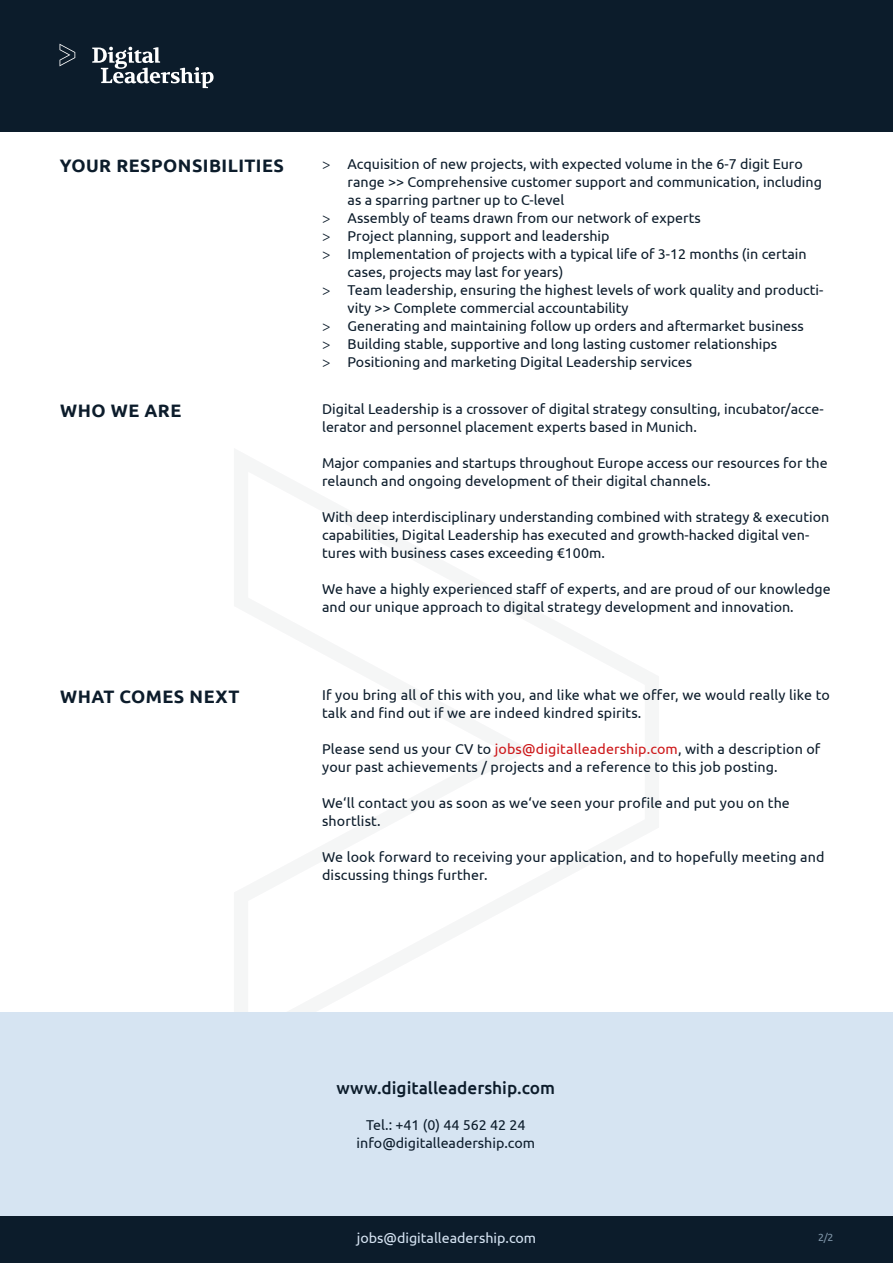
<style>
.page{position:relative;width:893px;height:1263px;background:#fff}
.page>*{position:absolute;margin:0;border:0;box-sizing:border-box;transform-origin:0 0}
.t1{font:700 18px "Ubuntu";letter-spacing:.025em;color:#0c1c2b}
.t2{font:500 17.25px "Ubuntu";color:#0c1c2b}
.t3{font:14.25px/18px "Ubuntu";color:#0c1c2b}
.t4{font:14.25px "Ubuntu";color:#d6e4f3}
.t5{font:10.5px "Ubuntu";color:#8096a9}
.s1{font-family:"Myriad Pro"}
.s2{color:#cd1719}
</style>
<div class="page">
<div style="left:0;top:1012px;width:893px;height:204px;background:#d6e4f2"></div>
<div style="left:0;top:1216px;width:893px;height:47px;background:#0c1c2b"></div>
<div style="left:0;top:0;width:893px;height:132px;background:#0c1c2b"></div>
<svg style="left:60px;top:44px;width:15px;height:22px"></svg>
<svg style="left:92px;top:47px;width:122px;height:41px"></svg>
<p class="t1" style="left:60px;top:155px;width:226px">YOUR RESPONSIBILITIES</p>
<p class="t3" style="left:322px;top:155px;width:482px"><span class="s1">&gt;</span> Acquisition of new projects, with expected volume in the 6-7 digit Euro</p>
<p class="t3" style="left:348px;top:173px;width:476px">range &gt;&gt; Comprehensive customer support and communication, including</p>
<p class="t3" style="left:348px;top:191px;width:218px">as a sparring partner up to C-level</p>
<p class="t3" style="left:322px;top:209px;width:380px"><span class="s1">&gt;</span> Assembly of teams drawn from our network of experts</p>
<p class="t3" style="left:322px;top:227px;width:289px"><span class="s1">&gt;</span> Project planning, support and leadership</p>
<p class="t3" style="left:322px;top:245px;width:486px"><span class="s1">&gt;</span> Implementation of projects with a typical life of 3-12 months (in certain</p>
<p class="t3" style="left:348px;top:263px;width:217px">cases, projects may last for years)</p>
<p class="t3" style="left:322px;top:281px;width:503px"><span class="s1">&gt;</span> Team leadership, ensuring the highest levels of work quality and producti-</p>
<p class="t3" style="left:348px;top:299px;width:283px">vity &gt;&gt; Complete commercial accountability</p>
<p class="t3" style="left:322px;top:317px;width:483px"><span class="s1">&gt;</span> Generating and maintaining follow up orders and aftermarket business</p>
<p class="t3" style="left:322px;top:335px;width:457px"><span class="s1">&gt;</span> Building stable, supportive and long lasting customer relationships</p>
<p class="t3" style="left:322px;top:353px;width:372px"><span class="s1">&gt;</span> Positioning and marketing Digital Leadership services</p>
<p class="t1" style="left:60px;top:399px;width:123px">WHO WE ARE</p>
<p class="t3" style="left:322px;top:399px;width:503px">Digital Leadership is a crossover of digital strategy consulting, incubator/acce&shy;lerator and personnel placement experts based in Munich.</p>
<p class="t3" style="left:322px;top:453px;width:507px">Major companies and startups throughout Europe access our resources for the relaunch and ongoing development of their digital channels.</p>
<p class="t3" style="left:322px;top:507px;width:509px">With deep interdisciplinary understanding combined with strategy &amp; execution capabilities, Digital Leadership has executed and growth-hacked digital ven&shy;tures with business cases exceeding €100m.</p>
<p class="t3" style="left:322px;top:579px;width:510px">We have a highly experienced staff of experts, and are proud of our knowledge and our unique approach to digital strategy development and innovation.</p>
<p class="t1" style="left:60px;top:685px;width:181px">WHAT COMES NEXT</p>
<p class="t3" style="left:322px;top:685px;width:509px">If you bring all of this with you, and like what we offer, we would really like to talk and find out if we are indeed kindred spirits.</p>
<p class="t3" style="left:322px;top:739px;width:500px">Please send us your CV to <span class="s2">jobs@digitalleadership.com</span>, with a description of your past achievements / projects and a reference to this job posting.</p>
<p class="t3" style="left:322px;top:793px;width:469px">We‘ll contact you as soon as we‘ve seen your profile and put you on the shortlist.</p>
<p class="t3" style="left:322px;top:847px;width:504px">We look forward to receiving your application, and to hopefully meeting and discussing things further.</p>
<p class="t2" style="left:337px;top:1077px;width:220px">www.digitalleadership.com</p>
<p class="t3" style="left:357px;top:1115px;width:180px;text-align:center">Tel.: +41 (0) 44 562 42 24 info@digitalleadership.com</p>
<p class="t4" style="left:357px;top:1229px;width:181px">jobs@digitalleadership.com</p>
<p class="t5" style="left:818px;top:1231px;width:17px">2/2</p>
</div>
